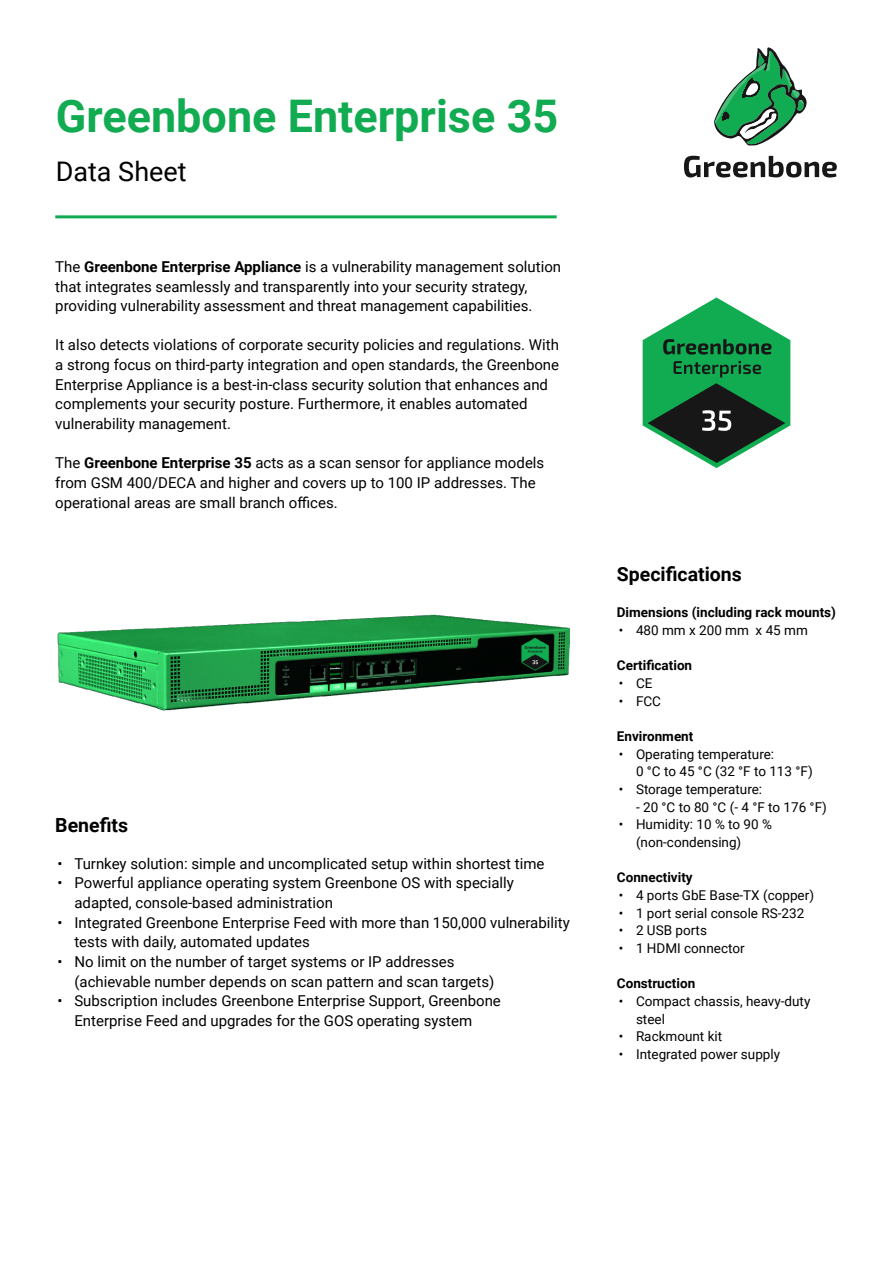
<style>
.page{position:relative;width:893px;height:1263px;background:#fff}
.page>*{position:absolute;margin:0;border:0;box-sizing:border-box;transform-origin:0 0}
.t1{font:700 45px "Roboto";color:#11ab51}
.t2{font:27px "Roboto";color:#000}
.t3{font:700 19.5px "Roboto";color:#000}
.t4{font:15px/19.6px "Roboto";color:#000}
.t5{font:13.5px/17.7px "Roboto";color:#000}
.t6{font:700 13.5px "Roboto";color:#000}
.s1{font-weight:700}
</style>
<div class="page">
<svg style="left:643px;top:297px;width:147px;height:171px"></svg>
<img style="left:57px;top:614px;width:513px;height:97px">
<svg style="left:714px;top:47px;width:93px;height:99px"></svg>
<svg style="left:684px;top:156px;width:153px;height:21px"></svg>
<hr style="left:55px;top:215px;width:502px;height:3px;background:#11ab51">
<h1 class="t1" style="left:56px;top:84px;width:504px">Greenbone Enterprise 35</h1>
<h2 class="t2" style="left:56px;top:152px;width:132px">Data Sheet</h2>
<p class="t4" style="left:55px;top:256px;width:507px">The <span class="s1">Greenbone Enterprise Appliance</span> is a vulnerability management solution that integrates seamlessly and transparently into your security strategy, providing vulnerability assessment and threat management capabilities.</p>
<p class="t4" style="left:55px;top:335px;width:505px">It also detects violations of corporate security policies and regulations. With a strong focus on third-party integration and open standards, the Greenbone Enterprise Appliance is a best-in-class security solution that enhances and complements your security posture. Furthermore, it enables automated vulnerability management.</p>
<p class="t4" style="left:55px;top:453px;width:491px">The <span class="s1">Greenbone Enterprise 35</span> acts as a scan sensor for appliance models from GSM 400/DECA and higher and covers up to 100 IP addresses. The operational areas are small branch offices.</p>
<h3 class="t3" style="left:55px;top:811px;width:74px">Benefits</h3>
<p class="t4" style="left:57px;top:853px;width:489px">• Turnkey solution: simple and uncomplicated setup within shortest time</p>
<p class="t4" style="left:74px;top:873px;width:441px;text-indent:-17px">• Powerful appliance operating system Greenbone OS with specially adapted, console-based administration</p>
<p class="t4" style="left:74px;top:912px;width:497px;text-indent:-17px">• Integrated Greenbone Enterprise Feed with more than 150,000 vulnerability tests with daily, automated updates</p>
<p class="t4" style="left:74px;top:951px;width:421px;text-indent:-17px">• No limit on the number of target systems or IP addresses (achievable number depends on scan pattern and scan targets)</p>
<p class="t4" style="left:74px;top:990px;width:428px;text-indent:-17px">• Subscription includes Greenbone Enterprise Support, Greenbone<br>Enterprise Feed and upgrades for the GOS operating system</p>
<h3 class="t3" style="left:617px;top:561px;width:127px">Specifications</h3>
<p class="t6" style="left:617px;top:603px;width:221px">Dimensions (including rack mounts)</p>
<p class="t5" style="left:619px;top:621px;width:190px">• 480 mm x 200 mm x 45 mm</p>
<p class="t6" style="left:617px;top:656px;width:77px">Certification</p>
<p class="t5" style="left:619px;top:674px;width:35px">• CE</p>
<p class="t5" style="left:619px;top:691px;width:44px">• FCC</p>
<p class="t6" style="left:617px;top:727px;width:78px">Environment</p>
<p class="t5" style="left:636px;top:744px;width:178px;text-indent:-17px">• Operating temperature:<br>0 °C to 45 °C (32 °F to 113 °F)</p>
<p class="t5" style="left:619px;top:780px;width:145px">• Storage temperature:</p>
<p class="t5" style="left:636px;top:797px;width:192px">- 20 °C to 80 °C (- 4 °F to 176 °F)</p>
<p class="t5" style="left:636px;top:815px;width:137px;text-indent:-17px">• Humidity: 10 % to 90 % (non-condensing)</p>
<p class="t6" style="left:617px;top:868px;width:77px">Connectivity</p>
<p class="t5" style="left:619px;top:886px;width:197px">• 4 ports GbE Base-TX (copper)</p>
<p class="t5" style="left:619px;top:903px;width:187px">• 1 port serial console RS-232</p>
<p class="t5" style="left:619px;top:921px;width:89px">• 2 USB ports</p>
<p class="t5" style="left:619px;top:939px;width:127px">• 1 HDMI connector</p>
<p class="t6" style="left:617px;top:974px;width:80px">Construction</p>
<p class="t5" style="left:636px;top:992px;width:176px;text-indent:-17px">• Compact chassis, heavy-duty steel</p>
<p class="t5" style="left:619px;top:1027px;width:105px">• Rackmount kit</p>
<p class="t5" style="left:619px;top:1045px;width:163px">• Integrated power supply</p>
</div>
